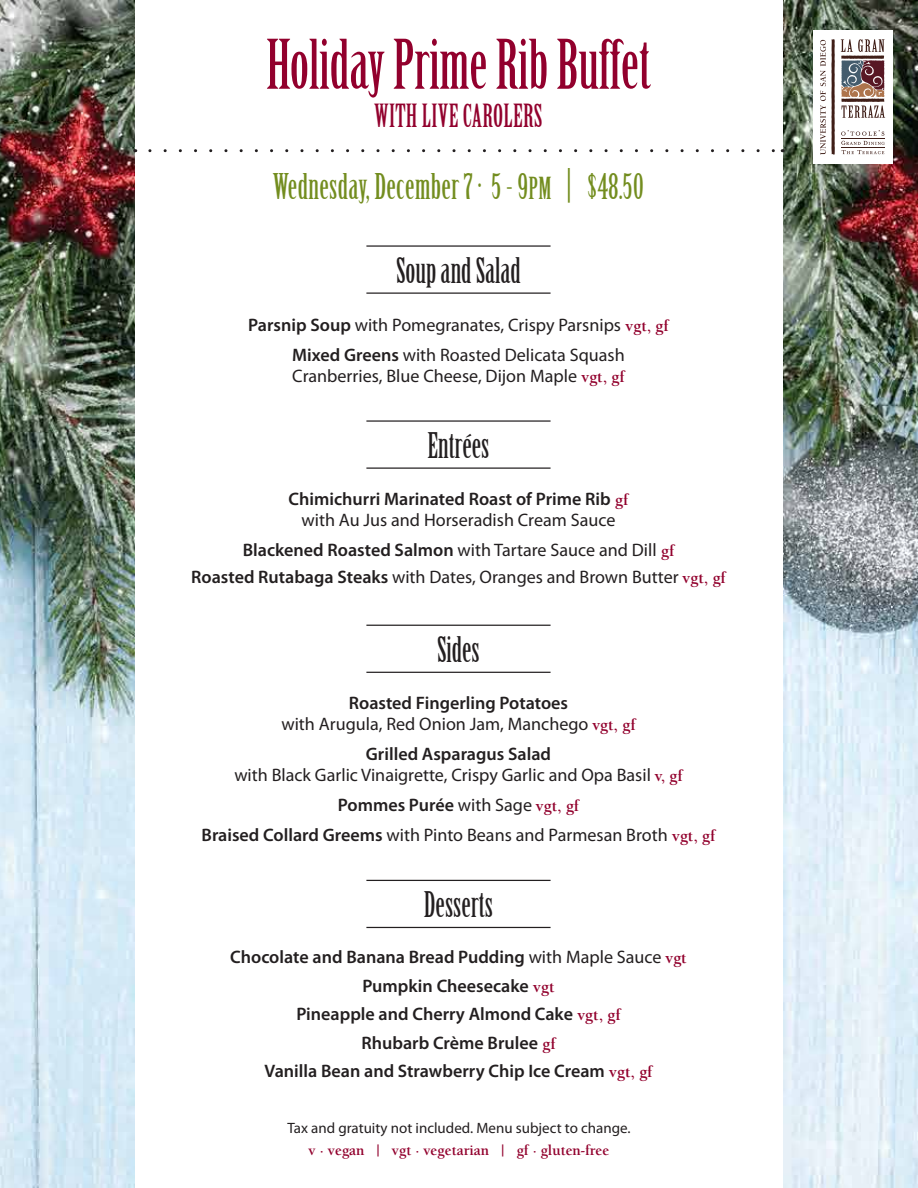
<style>
.page{position:relative;width:918px;height:1188px;background:#fff}
.page>*{position:absolute;margin:0;border:0;box-sizing:border-box;transform-origin:0 0}
.t1{font:66.75px "Birch Std";color:#92002d}
.t2{font:34.65px "Birch Std";letter-spacing:.01em;color:#738d1f}
.t3{font:34.5px "Birch Std";color:#231f20}
.t4{font:31.2px "Birch Std";letter-spacing:.01em;color:#92002d}
.t5{font:18.15px/30px "Myriad Pro";color:#231f20;text-align:center}
.t6{font:600 18.15px/28.5px "Myriad Pro";color:#231f20;text-align:center}
.t7{font:15px "Myriad Pro";color:#231f20}
.t8{font:700 15px "Berkeley Std";color:#92002d}
.s1{font-size:29.7px}
.s2{font-weight:600}
.s3{font-family:"Berkeley Std";font-weight:700;font-size:16.5px;color:#92002d}
.s4{font-weight:400}
</style>
<div class="page">
<img style="left:0;top:0;width:918px;height:1188px">
<div style="left:135px;top:0;width:648px;height:1188px;background:#fff"></div>
<div style="left:813px;top:30px;width:79px;height:134px;background:#fff"></div>
<svg style="left:841px;top:39px;width:44px;height:79px"></svg>
<svg style="left:841px;top:130px;width:44px;height:24px"></svg>
<hr style="left:841px;top:147px;width:43px;height:1px;background:#3f1e17">
<hr style="left:841px;top:138px;width:43px;height:1px;background:#3f1e17">
<svg style="left:820px;top:39px;width:15px;height:116px"></svg>
<hr style="left:366px;top:293px;width:185px;height:1px;background:#231f20">
<hr style="left:366px;top:245px;width:185px;height:2px;background:#231f20">
<hr style="left:366px;top:467px;width:185px;height:2px;background:#231f20">
<hr style="left:366px;top:420px;width:185px;height:2px;background:#231f20">
<hr style="left:366px;top:672px;width:185px;height:1px;background:#231f20">
<hr style="left:366px;top:625px;width:185px;height:1px;background:#231f20">
<hr style="left:366px;top:927px;width:185px;height:1px;background:#231f20">
<hr style="left:366px;top:880px;width:185px;height:1px;background:#231f20">
<svg style="left:150px;top:149px;width:625px;height:3px"></svg>
<h1 class="t1" style="left:266px;top:27px;width:386px">Holiday Prime Rib Buffet</h1>
<h3 class="t4" style="left:374px;top:98px;width:170px">WITH LIVE CAROLERS</h3>
<h2 class="t2" style="left:273px;top:167px;width:372px">Wednesday, December 7 · 5 - 9<span class="s1">PM</span> | $48.50</h2>
<h3 class="t3" style="left:396px;top:251px;width:126px">Soup and Salad</h3>
<p class="t5" style="left:248px;top:310px;width:422px"><span class="s2">Parsnip Soup</span> with Pomegranates, Crispy Parsnips <span class="s3">vgt, gf<br></span><span class="s2">Mixed Greens</span> with Roasted Delicata Squash</p>
<p class="t5" style="left:292px;top:361px;width:334px">Cranberries, Blue Cheese, Dijon Maple <span class="s3">vgt, gf</span></p>
<h3 class="t3" style="left:427px;top:426px;width:64px">Entrées</h3>
<p class="t6" style="left:289px;top:488px;width:341px;line-height:21px">Chimichurri Marinated Roast of Prime Rib <span class="s3">gf </span><span class="s4">with Au Jus and Horseradish Cream Sauce</span></p>
<p class="t5" style="left:191px;top:536px;width:536px;line-height:26.8px"><span class="s2">Blackened Roasted Salmon</span> with Tartare Sauce and Dill <span class="s3">gf<br></span><span class="s2">Roasted Rutabaga Steaks</span> with Dates, Oranges and Brown Butter <span class="s3">vgt, gf</span></p>
<h3 class="t3" style="left:437px;top:630px;width:44px">Sides</h3>
<p class="t5" style="left:281px;top:693px;width:356px;line-height:21px"><span class="s2">Roasted Fingerling Potatoes<br></span>with Arugula, Red Onion Jam, Manchego <span class="s3">vgt, gf</span></p>
<p class="t5" style="left:234px;top:744px;width:450px;line-height:21px"><span class="s2">Grilled Asparagus Salad<br></span>with Black Garlic Vinaigrette, Crispy Garlic and Opa Basil <span class="s3">v, gf</span></p>
<p class="t5" style="left:202px;top:790px;width:515px"><span class="s2">Pommes Purée</span> with Sage <span class="s3">vgt, gf<br></span><span class="s2">Braised Collard Greems</span> with Pinto Beans and Parmesan Broth <span class="s3">vgt, gf</span></p>
<h3 class="t3" style="left:424px;top:885px;width:71px">Desserts</h3>
<p class="t6" style="left:230px;top:942px;width:458px">Chocolate and Banana Bread Pudding <span class="s4">with Maple Sauce</span> <span class="s3">vgt </span>Pumpkin Cheesecake <span class="s3">vgt<br></span>Pineapple and Cherry Almond Cake <span class="s3">vgt, gf<br></span>Rhubarb Crème Brulee <span class="s3">gf<br></span>Vanilla Bean and Strawberry Chip Ice Cream <span class="s3">vgt, gf</span></p>
<p class="t7" style="left:287px;top:1119px;width:345px">Tax and gratuity not included. Menu subject to change.</p>
<p class="t8" style="left:309px;top:1143px;width:302px">v · vegan | vgt · vegetarian | gf · gluten-free</p>
</div>
